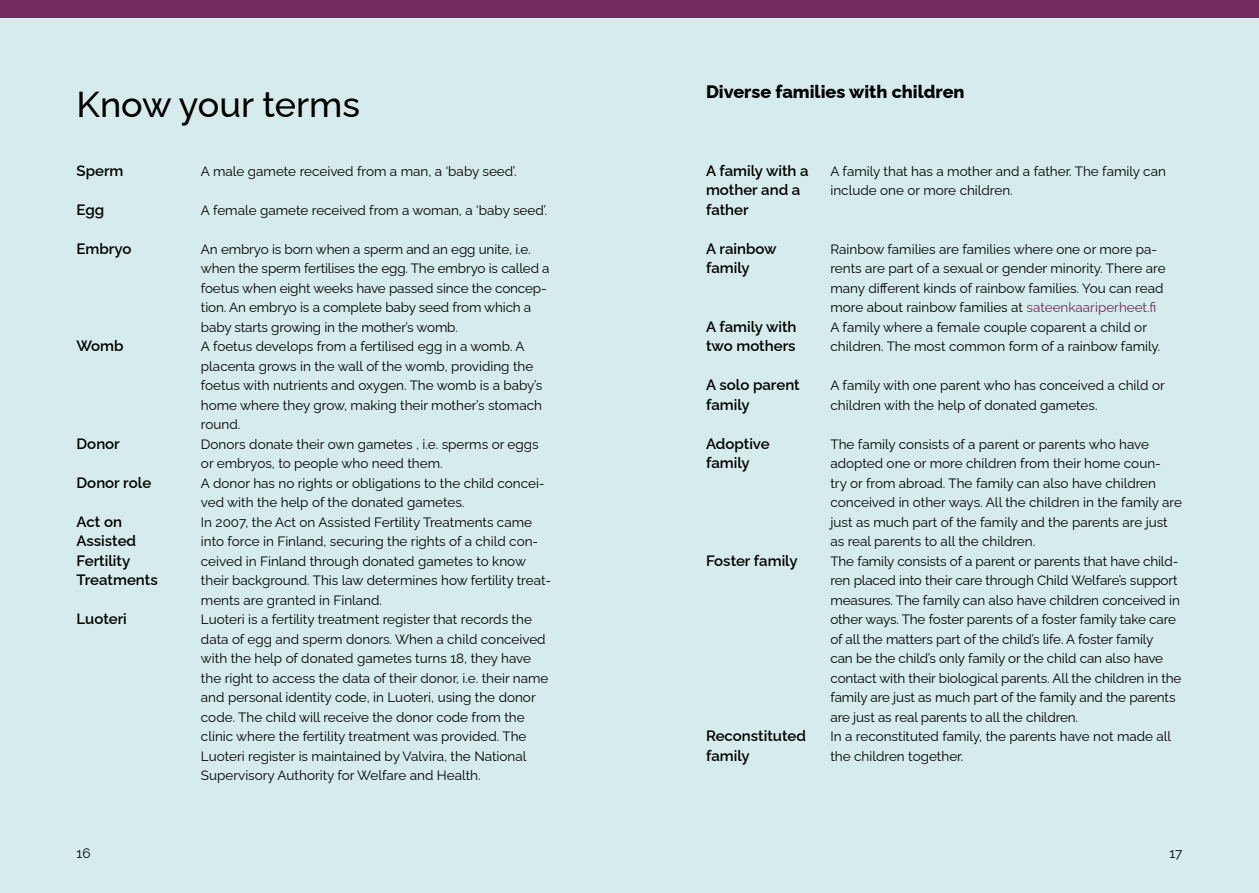
<style>
.page{position:relative;width:1259px;height:893px;background:#d6ebeb}
.page>*{position:absolute;margin:0;border:0;box-sizing:border-box;transform-origin:0 0}
.t1{font:500 36px "Raleway";color:#000}
.t2{font:800 18px "Raleway";color:#000}
.t3{font:600 15px/19.5px "Raleway";color:#000}
.t4{font:13.5px/19.5px "Raleway";color:#000}
.s1{color:#722b5c}
</style>
<div class="page">
<div style="left:0;top:0;width:1259px;height:18px;background:#722b5c"></div>
<h2 class="t1" style="left:77px;top:76px;width:285px">Know your terms</h2>
<h4 class="t3" style="left:77px;top:159px;width:48px">Sperm</h4>
<h4 class="t3" style="left:77px;top:198px;width:29px">Egg</h4>
<h4 class="t3" style="left:77px;top:237px;width:56px">Embryo</h4>
<p class="t4" style="left:201px;top:159px;width:317px">A male gamete received from a man, a ‘baby seed’.</p>
<p class="t4" style="left:201px;top:198px;width:348px">A female gamete received from a woman, a ‘baby seed’.</p>
<p class="t4" style="left:201px;top:237px;width:350px">An embryo is born when a sperm and an egg unite, i.e. when the sperm fertilises the egg. The embryo is called a foetus when eight weeks have passed since the concep&shy;tion. An embryo is a complete baby seed from which a baby starts growing in the mother’s womb.</p>
<p class="t4" style="left:201px;top:335px;width:343px">A foetus develops from a fertilised egg in a womb. A placenta grows in the wall of the womb, providing the foetus with nutrients and oxygen. The womb is a baby’s home where they grow, making their mother’s stomach round.</p>
<p class="t4" style="left:201px;top:432px;width:339px">Donors donate their own gametes , i.e. sperms or eggs or embryos, to people who need them.</p>
<p class="t4" style="left:201px;top:471px;width:345px">A donor has no rights or obligations to the child concei&shy;ved with the help of the donated gametes.</p>
<p class="t4" style="left:201px;top:510px;width:352px">In 2007, the Act on Assisted Fertility Treatments came into force in Finland, securing the rights of a child con&shy;ceived in Finland through donated gametes to know their background. This law determines how fertility treat&shy;ments are granted in Finland.</p>
<p class="t4" style="left:201px;top:608px;width:349px">Luoteri is a fertility treatment register that records the data of egg and sperm donors. When a child conceived with the help of donated gametes turns 18, they have the right to access the data of their donor, i.e. their name and personal identity code, in Luoteri, using the donor code. The child will receive the donor code from the clinic where the fertility treatment was provided. The Luoteri register is maintained by Valvira, the National Supervisory Authority for Welfare and Health.</p>
<h4 class="t3" style="left:77px;top:334px;width:49px">Womb</h4>
<h4 class="t3" style="left:77px;top:432px;width:45px">Donor</h4>
<h4 class="t3" style="left:77px;top:471px;width:76px">Donor role</h4>
<h4 class="t3" style="left:77px;top:510px;width:83px">Act on<br>Assisted<br>Fertility<br>Treatments</h4>
<h4 class="t3" style="left:77px;top:607px;width:52px">Luoteri</h4>
<h3 class="t2" style="left:706px;top:77px;width:260px">Diverse families with children</h3>
<h4 class="t3" style="left:706px;top:159px;width:104px">A family with a mother and a father</h4>
<h4 class="t3" style="left:706px;top:237px;width:72px">A rainbow family</h4>
<h4 class="t3" style="left:706px;top:315px;width:92px">A family with two mothers</h4>
<h4 class="t3" style="left:706px;top:373px;width:95px">A solo parent family</h4>
<h4 class="t3" style="left:706px;top:432px;width:65px">Adoptive family</h4>
<h4 class="t3" style="left:706px;top:549px;width:93px">Foster family</h4>
<h4 class="t3" style="left:706px;top:724px;width:101px">Reconstituted family</h4>
<p class="t4" style="left:830px;top:159px;width:337px">A family that has a mother and a father. The family can include one or more children.</p>
<p class="t4" style="left:830px;top:237px;width:337px">Rainbow families are families where one or more pa&shy;rents are part of a sexual or gender minority. There are many different kinds of rainbow families. You can read more about rainbow families at <span class="s1">sateenkaariperheet.fi</span></p>
<p class="t4" style="left:830px;top:315px;width:331px">A family where a female couple coparent a child or children. The most common form of a rainbow family.</p>
<p class="t4" style="left:830px;top:374px;width:336px">A family with one parent who has conceived a child or children with the help of donated gametes.</p>
<p class="t4" style="left:830px;top:432px;width:353px">The family consists of a parent or parents who have adopted one or more children from their home coun-<br>try or from abroad. The family can also have children conceived in other ways. All the children in the family are just as much part of the family and the parents are just as real parents to all the children.</p>
<p class="t4" style="left:830px;top:549px;width:352px">The family consists of a parent or parents that have child&shy;ren placed into their care through Child Welfare’s support measures. The family can also have children conceived in other ways. The foster parents of a foster family take care of all the matters part of the child’s life. A foster family<br>can be the child’s only family or the child can also have contact with their biological parents. All the children in the family are just as much part of the family and the parents are just as real parents to all the children.</p>
<p class="t4" style="left:830px;top:725px;width:342px">In a reconstituted family, the parents have not made all the children together.</p>
<p class="t4" style="left:77px;top:842px;width:15px">16</p>
<p class="t4" style="left:1169px;top:842px;width:14px">17</p>
</div>
